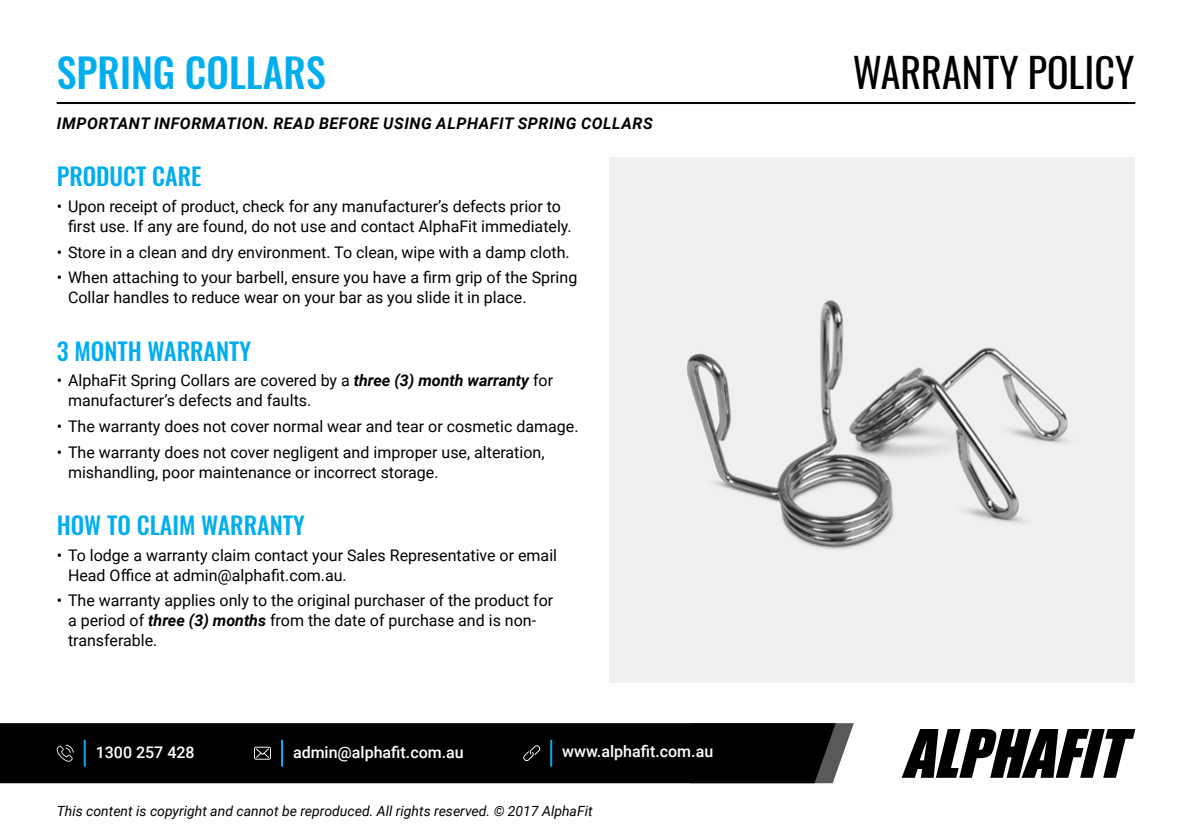
<style>
.page{position:relative;width:1191px;height:840px;background:#fff}
.page>*{position:absolute;margin:0;border:0;box-sizing:border-box;transform-origin:0 0}
.t1{font:40px "Oswald";color:#000}
.t2{font:500 40px "Oswald";color:#00aeef}
.t3{font:500 24px "Oswald";color:#00aeef}
.t4{font:16px/20px "Roboto";color:#000}
.t5{font:italic 700 16px "Roboto";letter-spacing:.035em;color:#000}
.t6{font:500 16px "Roboto";color:#fff}
.t7{font:italic 14px "Roboto";color:#000}
.s1{font-weight:700;font-style:italic}
</style>
<div class="page">
<img style="left:609px;top:157px;width:525px;height:525px">
<svg style="left:835px;top:723px;width:19px;height:54px"></svg>
<div style="left:0;top:723px;width:835px;height:59px;background:#000"></div>
<svg style="left:902px;top:729px;width:233px;height:48px"></svg>
<svg style="left:57px;top:744px;width:17px;height:17px"></svg>
<hr style="left:84px;top:739px;width:2px;height:27px;background:#00aeef">
<hr style="left:550px;top:739px;width:2px;height:27px;background:#00aeef">
<hr style="left:281px;top:739px;width:2px;height:27px;background:#00aeef">
<svg style="left:523px;top:744px;width:17px;height:16px"></svg>
<svg style="left:254px;top:746px;width:17px;height:13px"></svg>
<hr style="left:57px;top:102px;width:1078px;height:2px;background:#000">
<h1 class="t2" style="left:57px;top:51px;width:270px">SPRING COLLARS</h1>
<h1 class="t1" style="left:853px;top:37px;width:283px">WARRANTY POLICY</h1>
<p class="t5" style="left:57px;top:112px;width:597px">IMPORTANT INFORMATION. READ BEFORE USING ALPHAFIT SPRING COLLARS</p>
<h2 class="t3" style="left:57px;top:164px;width:146px">PRODUCT CARE</h2>
<p class="t4" style="left:68px;top:195px;width:505px;text-indent:-11px">• Upon receipt of product, check for any manufacturer’s defects prior to first use. If any are found, do not use and contact AlphaFit immediately.</p>
<p class="t4" style="left:57px;top:241px;width:514px">• Store in a clean and dry environment. To clean, wipe with a damp cloth.</p>
<p class="t4" style="left:68px;top:267px;width:511px;text-indent:-11px">• When attaching to your barbell, ensure you have a firm grip of the Spring<br>Collar handles to reduce wear on your bar as you slide it in place.</p>
<h2 class="t3" style="left:57px;top:338px;width:196px">3 MONTH WARRANTY</h2>
<p class="t4" style="left:68px;top:369px;width:486px;text-indent:-11px">• AlphaFit Spring Collars are covered by a <span class="s1">three (3) month warranty</span> for manufacturer’s defects and faults.</p>
<p class="t4" style="left:57px;top:415px;width:523px">• The warranty does not cover normal wear and tear or cosmetic damage.</p>
<p class="t4" style="left:68px;top:441px;width:478px;text-indent:-11px">• The warranty does not cover negligent and improper use, alteration, mishandling, poor maintenance or incorrect storage.</p>
<h2 class="t3" style="left:57px;top:512px;width:250px">HOW TO CLAIM WARRANTY</h2>
<p class="t4" style="left:68px;top:544px;width:490px;text-indent:-11px">• To lodge a warranty claim contact your Sales Representative or email<br>Head Office at admin@alphafit.com.au.</p>
<p class="t4" style="left:68px;top:589px;width:487px;text-indent:-11px">• The warranty applies only to the original purchaser of the product for a period of <span class="s1">three (3) months</span> from the date of purchase and is non&shy;transferable.</p>
<p class="t6" style="left:96px;top:740px;width:100px">1300 257 428</p>
<p class="t6" style="left:293px;top:740px;width:172px">admin@alphafit.com.au</p>
<p class="t6" style="left:562px;top:739px;width:152px">www.alphafit.com.au</p>
<p class="t7" style="left:57px;top:801px;width:537px">This content is copyright and cannot be reproduced. All rights reserved. © 2017 AlphaFit</p>
</div>
